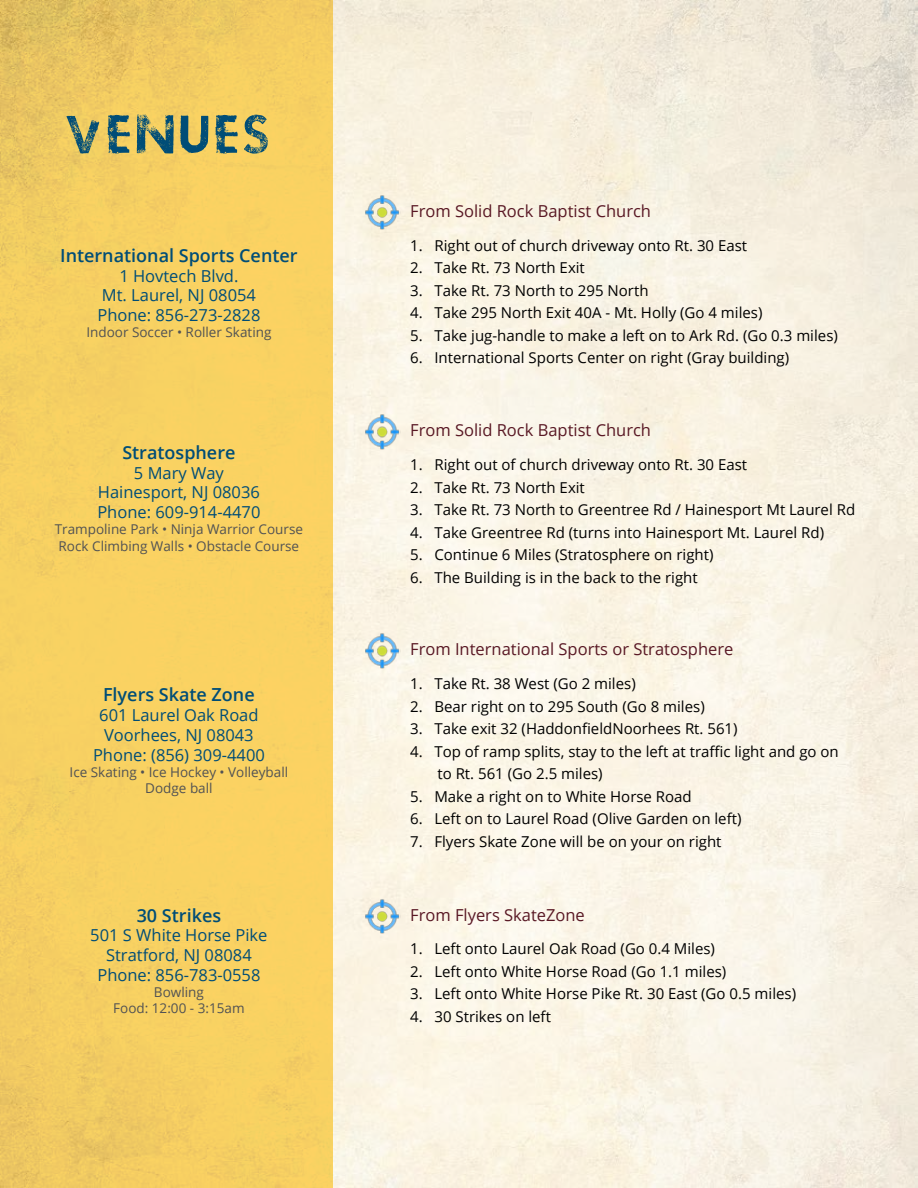
<style>
.page{position:relative;width:918px;height:1188px;background:#fff}
.page>*{position:absolute;margin:0;border:0;box-sizing:border-box;transform-origin:0 0}
.t1{font:600 18px "Open Sans";color:#004d77}
.t2{font:16.5px/19.8px "Open Sans";color:#004d77;text-align:center}
.t3{font:16.5px "Open Sans";color:#591824}
.t4{font:15px/22.5px "Open Sans";color:#000}
.t5{font:13.5px/16.2px "Open Sans";color:#515254;text-align:center}
</style>
<div class="page">
<div style="left:0;top:0;width:333px;height:1188px;background:#f8d262"></div>
<svg style="left:66px;top:115px;width:202px;height:39px"></svg>
<img style="left:363px;top:193px;width:37px;height:38px">
<img style="left:363px;top:413px;width:37px;height:37px">
<img style="left:363px;top:897px;width:37px;height:38px">
<img style="left:363px;top:632px;width:37px;height:37px">
<p class="t1" style="left:60px;top:243px;width:239px">International Sports Center</p>
<p class="t2" style="left:97px;top:265px;width:165px">1 Hovtech Blvd.<br>Mt. Laurel, NJ 08054<br>Phone: 856-273-2828</p>
<p class="t5" style="left:86px;top:324px;width:187px">Indoor Soccer • Roller Skating</p>
<p class="t1" style="left:122px;top:440px;width:115px">Stratosphere</p>
<p class="t2" style="left:97px;top:462px;width:165px">5 Mary Way<br>Hainesport, NJ 08036<br>Phone: 609-914-4470</p>
<p class="t5" style="left:55px;top:521px;width:250px;text-align:left">Trampoline Park • Ninja Warrior Course<br>Rock Climbing Walls • Obstacle Course</p>
<p class="t1" style="left:103px;top:683px;width:153px">Flyers Skate Zone</p>
<p class="t2" style="left:93px;top:705px;width:173px">601 Laurel Oak Road<br>Voorhees, NJ 08043<br>Phone: (856) 309-4400</p>
<p class="t5" style="left:70px;top:764px;width:220px">Ice Skating • Ice Hockey • Volleyball<br>Dodge ball</p>
<p class="t1" style="left:137px;top:903px;width:86px">30 Strikes</p>
<p class="t2" style="left:90px;top:925px;width:179px">501 S White Horse Pike<br>Stratford, NJ 08084<br>Phone: 856-783-0558</p>
<p class="t5" style="left:113px;top:984px;width:133px">Bowling<br>Food: 12:00 - 3:15am</p>
<p class="t3" style="left:410px;top:200px;width:242px">From Solid Rock Baptist Church</p>
<p class="t4" style="left:410px;top:234px;width:339px">1. Right out of church driveway onto Rt. 30 East</p>
<p class="t4" style="left:410px;top:256px;width:176px">2. Take Rt. 73 North Exit</p>
<p class="t4" style="left:410px;top:279px;width:240px">3. Take Rt. 73 North to 295 North</p>
<p class="t4" style="left:410px;top:301px;width:354px">4. Take 295 North Exit 40A - Mt. Holly (Go 4 miles)</p>
<p class="t4" style="left:410px;top:324px;width:429px">5. Take jug-handle to make a left on to Ark Rd. (Go 0.3 miles)</p>
<p class="t4" style="left:410px;top:346px;width:381px">6. International Sports Center on right (Gray building)</p>
<p class="t3" style="left:410px;top:419px;width:242px">From Solid Rock Baptist Church</p>
<p class="t4" style="left:410px;top:453px;width:339px">1. Right out of church driveway onto Rt. 30 East</p>
<p class="t4" style="left:410px;top:475px;width:176px">2. Take Rt. 73 North Exit</p>
<p class="t4" style="left:410px;top:498px;width:447px">3. Take Rt. 73 North to Greentree Rd / Hainesport Mt Laurel Rd</p>
<p class="t4" style="left:410px;top:520px;width:416px">4. Take Greentree Rd (turns into Hainesport Mt. Laurel Rd)</p>
<p class="t4" style="left:410px;top:543px;width:305px">5. Continue 6 Miles (Stratosphere on right)</p>
<p class="t4" style="left:410px;top:565px;width:289px">6. The Building is in the back to the right</p>
<p class="t3" style="left:410px;top:638px;width:325px">From International Sports or Stratosphere</p>
<p class="t4" style="left:410px;top:672px;width:227px">1. Take Rt. 38 West (Go 2 miles)</p>
<p class="t4" style="left:410px;top:695px;width:296px">2. Bear right on to 295 South (Go 8 miles)</p>
<p class="t4" style="left:410px;top:717px;width:329px">3. Take exit 32 (HaddonfieldNoorhees Rt. 561)</p>
<p class="t4" style="left:437px;top:740px;width:403px;text-indent:-27px">4. Top of ramp splits, stay to the left at traffic light and go on to Rt. 561 (Go 2.5 miles)</p>
<p class="t4" style="left:410px;top:785px;width:283px">5. Make a right on to White Horse Road</p>
<p class="t4" style="left:410px;top:807px;width:333px">6. Left on to Laurel Road (Olive Garden on left)</p>
<p class="t4" style="left:410px;top:830px;width:313px">7. Flyers Skate Zone will be on your on right</p>
<p class="t3" style="left:410px;top:903px;width:176px">From Flyers SkateZone</p>
<p class="t4" style="left:410px;top:937px;width:306px">1. Left onto Laurel Oak Road (Go 0.4 Miles)</p>
<p class="t4" style="left:410px;top:960px;width:318px">2. Left onto White Horse Road (Go 1.1 miles)</p>
<p class="t4" style="left:410px;top:982px;width:387px">3. Left onto White Horse Pike Rt. 30 East (Go 0.5 miles)</p>
<p class="t4" style="left:410px;top:1005px;width:142px">4. 30 Strikes on left</p>
</div>
